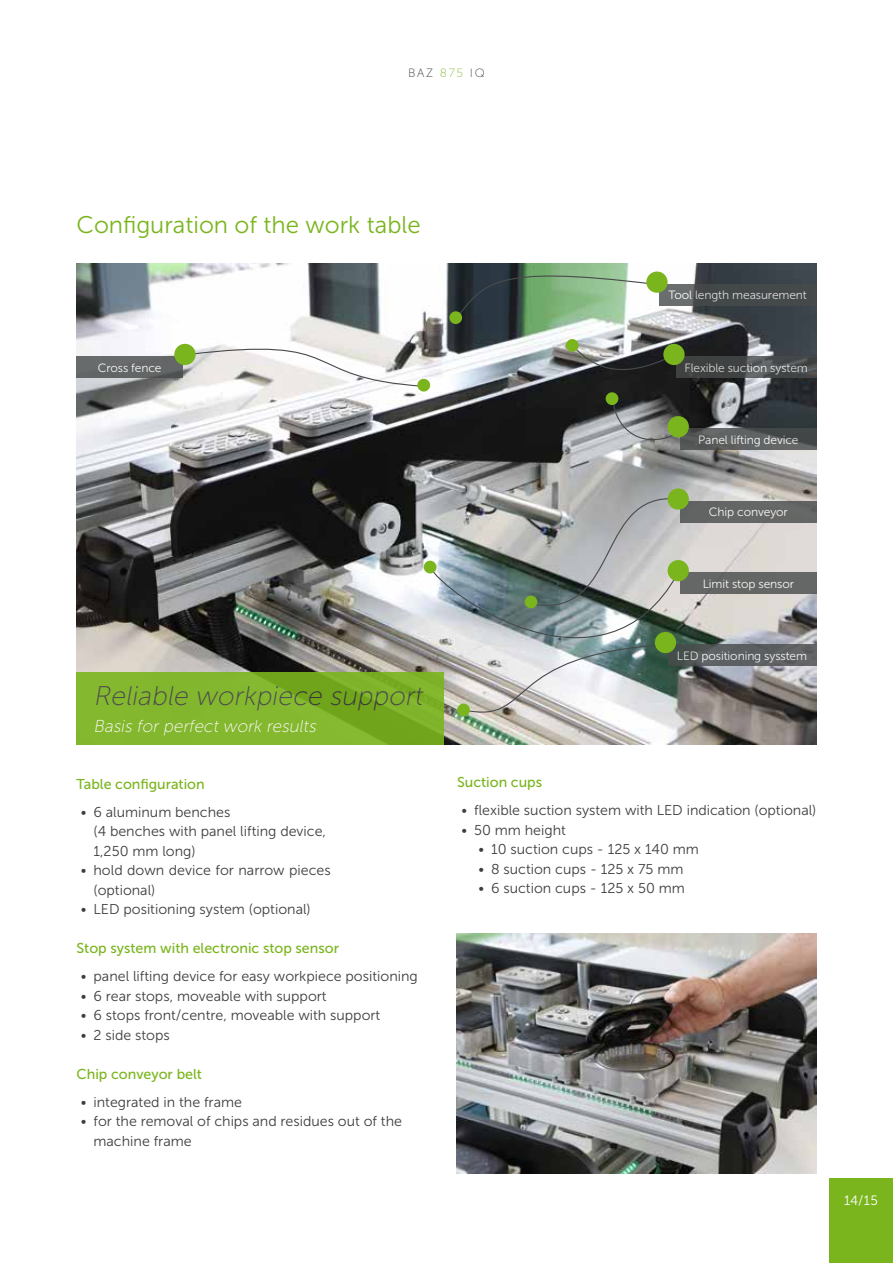
<style>
.page{position:relative;width:893px;height:1263px;background:#fff}
.page>*{position:absolute;margin:0;border:0;box-sizing:border-box;transform-origin:0 0}
.t1{font:italic 27px "Museo Sans 100";color:#3e3d40}
.t2{font:24px "Museo Sans 300";color:#7ab51d}
.t3{font:italic 17.25px "Museo Sans 100";color:#fff}
.t4{font:14.25px/19.5px "Museo Sans 300";color:#3e3d40}
.t5{font:14.25px "Museo Sans 500";color:#7ab51d}
.t6{font:13.5px "Museo Sans 300";color:#fff}
.t7{font:12px "Museo Sans 300";letter-spacing:-.01em;color:#fff}
.t8{font:12px "Museo Sans 100";letter-spacing:.14em;color:#3e3d40}
.s1{color:#8bbc3c}
</style>
<div class="page">
<div style="left:829px;top:1178px;width:64px;height:85px;background:#7ab51d"></div>
<img style="left:77px;top:264px;width:739px;height:480px">
<img style="left:457px;top:934px;width:359px;height:240px">
<div style="left:77px;top:672px;width:367px;height:72px;background:linear-gradient(to right,#87bb32,#77ac23)"></div>
<svg style="left:688px;top:645px;width:128px;height:21px;background:#5b5f60"></svg>
<div style="left:680px;top:501px;width:136px;height:21px;background:#646665"></div>
<svg style="left:681px;top:429px;width:135px;height:21px;background:#575a5a"></svg>
<svg style="left:659px;top:284px;width:157px;height:22px;background:#4c5050"></svg>
<div style="left:680px;top:573px;width:136px;height:21px;background:#656666"></div>
<svg style="left:612px;top:398px;width:69px;height:57px;background:#838586"></svg>
<div style="left:668px;top:416px;width:21px;height:21px;background:#7ab51d;border-radius:50%"></div>
<div style="left:606px;top:392px;width:12px;height:13px;background:#7ab51d;border-radius:50%"></div>
<svg style="left:454px;top:264px;width:202px;height:56px;background:#749178"></svg>
<div style="left:449px;top:311px;width:13px;height:13px;background:#7ab51d;border-radius:50%"></div>
<div style="left:646px;top:271px;width:22px;height:22px;background:#7ab51d;border-radius:50%"></div>
<div style="left:424px;top:561px;width:12px;height:12px;background:#7ab51d;border-radius:50%"></div>
<img style="left:429px;top:482px;width:259px;height:243px">
<div style="left:457px;top:703px;width:13px;height:13px;background:#7ab51d;border-radius:50%"></div>
<div style="left:655px;top:632px;width:21px;height:21px;background:#7ab51d;border-radius:50%"></div>
<svg style="left:676px;top:357px;width:140px;height:21px;background:#474a4b"></svg>
<svg style="left:572px;top:346px;width:103px;height:36px;background:#4f4f51"></svg>
<div style="left:663px;top:344px;width:22px;height:21px;background:#7ab51d;border-radius:50%"></div>
<div style="left:566px;top:339px;width:13px;height:13px;background:#7ab51d;border-radius:50%"></div>
<div style="left:77px;top:357px;width:106px;height:21px;background:#646667"></div>
<svg style="left:186px;top:334px;width:239px;height:53px"></svg>
<div style="left:417px;top:379px;width:13px;height:13px;background:#7ab51d;border-radius:50%"></div>
<div style="left:174px;top:344px;width:22px;height:21px;background:#7ab51d;border-radius:50%"></div>
<p class="t8" style="left:408px;top:66px;width:78px">BAZ <span class="s1">875</span> IQ</p>
<h2 class="t2" style="left:77px;top:212px;width:346px">Configuration of the work table</h2>
<p class="t7" style="left:669px;top:289px;width:140px">Tool length measurement</p>
<p class="t7" style="left:98px;top:361px;width:65px">Cross fence</p>
<p class="t7" style="left:685px;top:361px;width:125px">Flexible suction system</p>
<p class="t7" style="left:698px;top:433px;width:102px">Panel lifting device</p>
<p class="t7" style="left:709px;top:506px;width:80px">Chip conveyor</p>
<p class="t7" style="left:703px;top:577px;width:93px">Limit stop sensor</p>
<h1 class="t1" style="left:94px;top:681px;width:335px">Reliable workpiece support</h1>
<p class="t3" style="left:94px;top:717px;width:227px">Basis for perfect work results</p>
<p class="t5" style="left:77px;top:776px;width:130px">Table configuration</p>
<p class="t4" style="left:94px;top:802px;width:234px;text-indent:-13px">• 6 aluminum benches<br>(4 benches with panel lifting device,<br>1,250 mm long)</p>
<p class="t4" style="left:94px;top:861px;width:239px;text-indent:-13px">• hold down device for narrow pieces (optional)</p>
<p class="t4" style="left:81px;top:900px;width:231px">• LED positioning system (optional)</p>
<p class="t5" style="left:77px;top:941px;width:264px">Stop system with electronic stop sensor</p>
<p class="t4" style="left:81px;top:967px;width:339px">• panel lifting device for easy workpiece positioning</p>
<p class="t4" style="left:81px;top:986px;width:247px">• 6 rear stops, moveable with support</p>
<p class="t4" style="left:81px;top:1006px;width:301px">• 6 stops front/centre, moveable with support</p>
<p class="t4" style="left:81px;top:1025px;width:91px">• 2 side stops</p>
<p class="t5" style="left:77px;top:1066px;width:127px">Chip conveyor belt</p>
<p class="t4" style="left:81px;top:1092px;width:163px">• integrated in the frame</p>
<p class="t4" style="left:94px;top:1112px;width:310px;text-indent:-13px">• for the removal of chips and residues out of the machine frame</p>
<p class="t7" style="left:677px;top:649px;width:132px">LED positioning sysstem</p>
<p class="t5" style="left:457px;top:774px;width:87px">Suction cups</p>
<p class="t4" style="left:461px;top:801px;width:357px">• flexible suction system with LED indication (optional)</p>
<p class="t4" style="left:461px;top:820px;width:106px">• 50 mm height</p>
<p class="t4" style="left:478px;top:840px;width:222px">• 10 suction cups - 125 x 140 mm</p>
<p class="t4" style="left:478px;top:859px;width:207px">• 8 suction cups - 125 x 75 mm</p>
<p class="t4" style="left:478px;top:879px;width:208px">• 6 suction cups - 125 x 50 mm</p>
<p class="t6" style="left:844px;top:1193px;width:35px">14/15</p>
</div>
